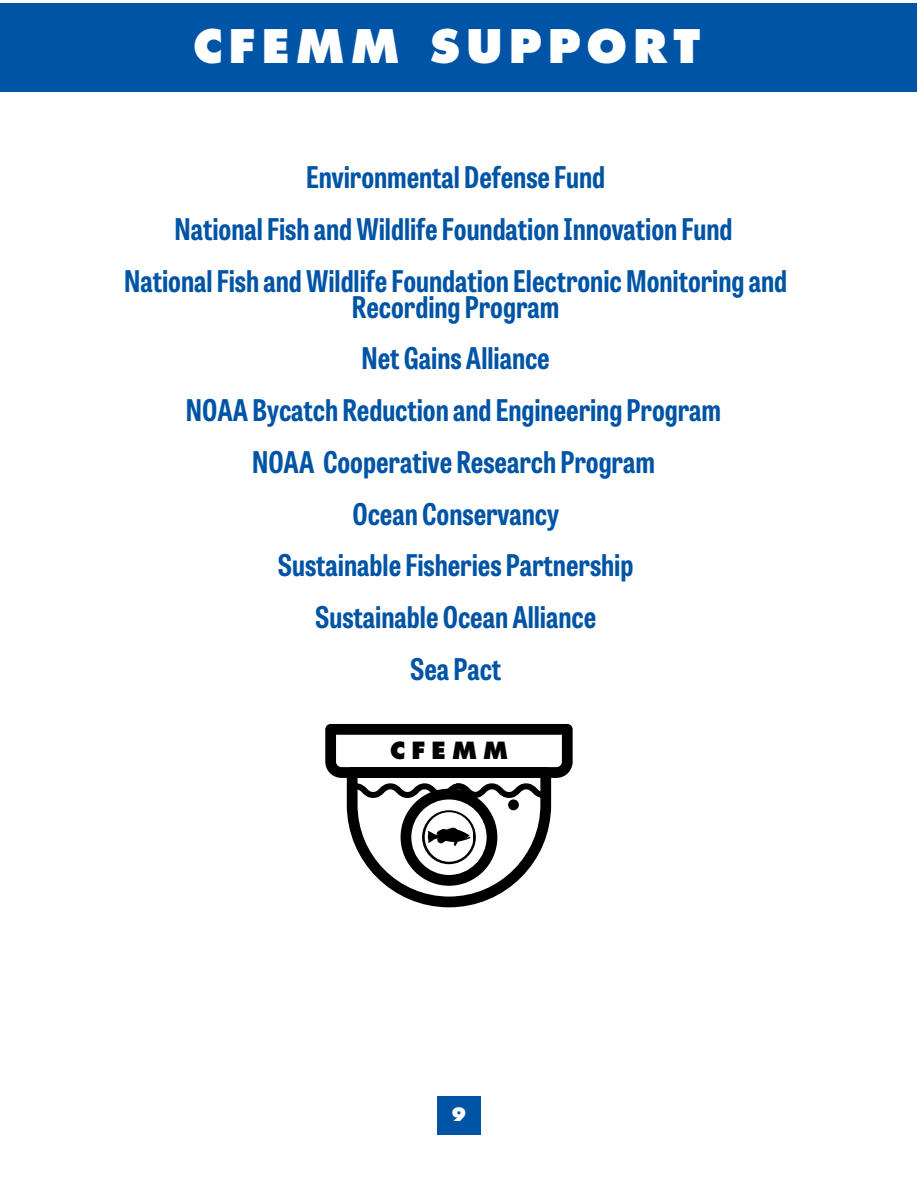
<style>
.page{position:relative;width:918px;height:1188px;background:#fff}
.page>*{position:absolute;margin:0;border:0;box-sizing:border-box;transform-origin:0 0}
.t1{font:800 45px "Futura";letter-spacing:.135em;color:#fff}
.t2{font:700 29.7px/51.8px "Tablet Gothic Condensed";color:#0054a6;text-align:center}
.t3{font:800 23.1px "Futura";letter-spacing:.27em;color:#000}
.t4{font:800 18px "Futura";color:#fff}
</style>
<div class="page">
<svg style="left:325px;top:724px;width:248px;height:183px"></svg>
<div style="left:438px;top:1096px;width:42px;height:39px;background:#0054a6"></div>
<div style="left:0;top:3px;width:917px;height:89px;background:#0054a6"></div>
<h1 class="t1" style="left:193px;top:18px;width:509px">CFEMM SUPPORT</h1>
<p class="t2" style="left:124px;top:155px;width:664px">Environmental Defense Fund<br>National Fish andWildlife Foundation Innovation Fund<br>National Fish andWildlife Foundation ElectronicMonitoring and</p>
<p class="t2" style="left:186px;top:284px;width:537px">Recording Program<br>Net Gains Alliance<br>NOAA Bycatch Reduction and Engineering Program<br>NOAA Cooperative Research Program<br>Ocean Conservancy<br>Sustainable Fisheries Partnership<br>Sustainable Ocean Alliance<br>Sea Pact</p>
<p class="t3" style="left:390px;top:736px;width:120px">CFEMM</p>
<p class="t4" style="left:452px;top:1103px;width:16px">9</p>
</div>
